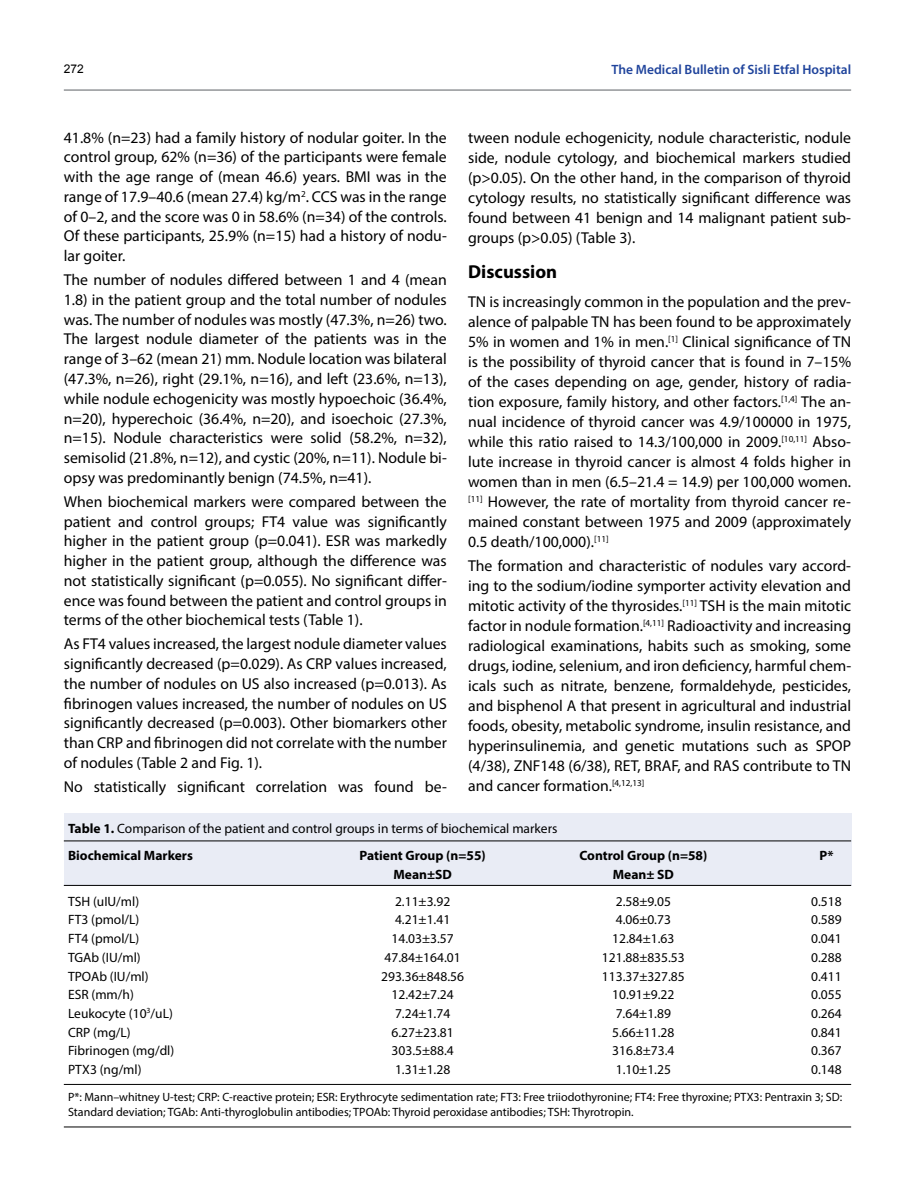
<style>
.page{position:relative;width:915px;height:1191px;background:#fff}
.page>*{position:absolute;margin:0;border:0;box-sizing:border-box;transform-origin:0 0}
.t1{font:700 18.75px "Myriad Pro";color:#000}
.t2{font:15.75px/19.8px "Myriad Pro";color:#000;text-align:justify}
.t3{font:13.5px/27.2px "Myriad Pro";color:#000}
.t4{font:700 13.5px "Myriad Pro";color:#000}
.t5{font:600 13.5px "Myriad Pro";color:#20449c}
.t6{font:12px/14.4px "Myriad Pro";color:#000}
.t7{font:12px "Arial";color:#000}
.s1{font-weight:700}
</style>
<div class="page">
<hr style="left:64px;top:89px;width:786px;height:2px;background:#939598">
<div style="left:64px;top:813px;width:786px;height:72px;background:#e9ecf5"></div>
<hr style="left:64px;top:840px;width:786px;height:1px;background:#000">
<hr style="left:64px;top:1084px;width:786px;height:1px;background:#000">
<hr style="left:64px;top:1126px;width:786px;height:1px;background:#000">
<hr style="left:64px;top:885px;width:786px;height:1px;background:#000">
<p class="t7" style="left:64px;top:60px;width:22px">272</p>
<p class="t5" style="left:611px;top:61px;width:241px">The Medical Bulletin of Sisli Etfal Hospital</p>
<p class="t2" style="left:64px;top:127px;width:384px">41.8% (n=23) had a family history of nodular goiter. In the control group, 62% (n=36) of the participants were female with the age range of (mean 46.6) years. BMI was in the range of 17.9–40.6 (mean 27.4) kg/m<sup>2</sup>. CCS was in the range of 0–2, and the score was 0 in 58.6% (n=34) of the controls.<br>Of these participants, 25.9% (n=15) had a history of nodu&shy;lar goiter.</p>
<p class="t2" style="left:64px;top:270px;width:384px">The number of nodules differed between 1 and 4 (mean 1.8) in the patient group and the total number of nodules was. The number of nodules was mostly (47.3%, n=26) two.<br>The largest nodule diameter of the patients was in the range of 3–62 (mean 21) mm. Nodule location was bilateral (47.3%, n=26), right (29.1%, n=16), and left (23.6%, n=13), while nodule echogenicity was mostly hypoechoic (36.4%, n=20), hyperechoic (36.4%, n=20), and isoechoic (27.3%, n=15). Nodule characteristics were solid (58.2%, n=32), semisolid (21.8%, n=12), and cystic (20%, n=11). Nodule bi&shy;opsy was predominantly benign (74.5%, n=41).</p>
<p class="t2" style="left:64px;top:491px;width:384px">When biochemical markers were compared between the patient and control groups; FT4 value was significantly higher in the patient group (p=0.041). ESR was markedly higher in the patient group, although the difference was not statistically significant (p=0.055). No significant differ&shy;ence was found between the patient and control groups in terms of the other biochemical tests (Table 1).</p>
<p class="t2" style="left:64px;top:634px;width:384px">As FT4 values increased, the largest nodule diameter values significantly decreased (p=0.029). As CRP values increased, the number of nodules on US also increased (p=0.013). As fibrinogen values increased, the number of nodules on US significantly decreased (p=0.003). Other biomarkers other than CRP and fibrinogen did not correlate with the number of nodules (Table 2 and Fig. 1).</p>
<p class="t2" style="left:64px;top:776px;width:384px">No statistically significant correlation was found be-</p>
<p class="t2" style="left:468px;top:127px;width:384px">tween nodule echogenicity, nodule characteristic, nodule side, nodule cytology, and biochemical markers studied (p&gt;0.05). On the other hand, in the comparison of thyroid cytology results, no statistically significant difference was found between 41 benign and 14 malignant patient sub&shy;groups (p&gt;0.05) (Table 3).</p>
<p class="t1" style="left:468px;top:260px;width:91px">Discussion</p>
<p class="t2" style="left:468px;top:291px;width:384px">TN is increasingly common in the population and the prev&shy;alence of palpable TN has been found to be approximately 5% in women and 1% in men.<sup>[1]</sup> Clinical significance of TN is the possibility of thyroid cancer that is found in 7–15% of the cases depending on age, gender, history of radia&shy;tion exposure, family history, and other factors.<sup>[1,4]</sup> The an&shy;nual incidence of thyroid cancer was 4.9/100000 in 1975, while this ratio raised to 14.3/100,000 in 2009.<sup>[10,11]</sup> Abso&shy;lute increase in thyroid cancer is almost 4 folds higher in women than in men (6.5–21.4 = 14.9) per 100,000 women. <sup>[11]</sup> However, the rate of mortality from thyroid cancer re&shy;mained constant between 1975 and 2009 (approximately 0.5 death/100,000).<sup>[11]</sup></p>
<p class="t2" style="left:468px;top:555px;width:384px">The formation and characteristic of nodules vary accord&shy;ing to the sodium/iodine symporter activity elevation and mitotic activity of the thyrosides.<sup>[11]</sup> TSH is the main mitotic factor in nodule formation.<sup>[4,11]</sup> Radioactivity and increasing radiological examinations, habits such as smoking, some drugs, iodine, selenium, and iron deficiency, harmful chem&shy;icals such as nitrate, benzene, formaldehyde, pesticides, and bisphenol A that present in agricultural and industrial foods, obesity, metabolic syndrome, insulin resistance, and hyperinsulinemia, and genetic mutations such as SPOP (4/38), ZNF148 (6/38), RET, BRAF, and RAS contribute to TN and cancer formation.<sup>[4,12,13]</sup></p>
<p class="t3" style="left:68px;top:814px;width:490px"><span class="s1">Table 1.</span> Comparison of the patient and control groups in terms of biochemical markers<br><span class="s1">Biochemical Markers</span></p>
<p class="t4" style="left:359px;top:846px;width:128px">Patient Group (n=55)</p>
<p class="t4" style="left:579px;top:846px;width:129px">Control Group (n=58)</p>
<p class="t4" style="left:819px;top:846px;width:15px">P*</p>
<p class="t4" style="left:393px;top:865px;width:60px">Mean±SD</p>
<p class="t4" style="left:612px;top:865px;width:63px">Mean± SD</p>
<p class="t3" style="left:68px;top:887px;width:73px">TSH (uIU/ml)</p>
<p class="t3" style="left:395px;top:887px;width:57px">2.11±3.92</p>
<p class="t3" style="left:615px;top:887px;width:57px">2.58±9.05</p>
<p class="t3" style="left:811px;top:887px;width:32px">0.518</p>
<p class="t3" style="left:68px;top:906px;width:73px">FT3 (pmol/L)</p>
<p class="t3" style="left:395px;top:906px;width:57px">4.21±1.41</p>
<p class="t3" style="left:615px;top:906px;width:57px">4.06±0.73</p>
<p class="t3" style="left:811px;top:906px;width:32px">0.589</p>
<p class="t3" style="left:68px;top:924px;width:73px">FT4 (pmol/L)</p>
<p class="t3" style="left:391px;top:924px;width:64px">14.03±3.57</p>
<p class="t3" style="left:612px;top:924px;width:64px">12.84±1.63</p>
<p class="t3" style="left:811px;top:924px;width:32px">0.041</p>
<p class="t3" style="left:68px;top:943px;width:74px">TGAb (IU/ml)</p>
<p class="t3" style="left:384px;top:943px;width:77px">47.84±164.01</p>
<p class="t3" style="left:601px;top:943px;width:84px">121.88±835.53</p>
<p class="t3" style="left:811px;top:943px;width:32px">0.288</p>
<p class="t3" style="left:68px;top:962px;width:82px">TPOAb (IU/ml)</p>
<p class="t3" style="left:381px;top:962px;width:84px">293.36±848.56</p>
<p class="t3" style="left:601px;top:962px;width:84px">113.37±327.85</p>
<p class="t3" style="left:811px;top:962px;width:32px">0.411</p>
<p class="t3" style="left:68px;top:981px;width:67px">ESR (mm/h)</p>
<p class="t3" style="left:391px;top:981px;width:64px">12.42±7.24</p>
<p class="t3" style="left:612px;top:981px;width:64px">10.91±9.22</p>
<p class="t3" style="left:811px;top:981px;width:32px">0.055</p>
<p class="t3" style="left:68px;top:999px;width:106px">Leukocyte (10<sup>3</sup>/uL)</p>
<p class="t3" style="left:395px;top:999px;width:57px">7.24±1.74</p>
<p class="t3" style="left:615px;top:999px;width:57px">7.64±1.89</p>
<p class="t3" style="left:811px;top:999px;width:32px">0.264</p>
<p class="t3" style="left:68px;top:1018px;width:64px">CRP (mg/L)</p>
<p class="t3" style="left:391px;top:1018px;width:64px">6.27±23.81</p>
<p class="t3" style="left:612px;top:1018px;width:64px">5.66±11.28</p>
<p class="t3" style="left:811px;top:1018px;width:32px">0.841</p>
<p class="t3" style="left:68px;top:1037px;width:108px">Fibrinogen (mg/dl)</p>
<p class="t3" style="left:391px;top:1037px;width:64px">303.5±88.4</p>
<p class="t3" style="left:612px;top:1037px;width:64px">316.8±73.4</p>
<p class="t3" style="left:811px;top:1037px;width:32px">0.367</p>
<p class="t3" style="left:68px;top:1055px;width:75px">PTX3 (ng/ml)</p>
<p class="t3" style="left:395px;top:1055px;width:57px">1.31±1.28</p>
<p class="t3" style="left:615px;top:1055px;width:57px">1.10±1.25</p>
<p class="t3" style="left:811px;top:1055px;width:32px">0.148</p>
<p class="t6" style="left:68px;top:1089px;width:775px">P*: Mann–whitney U-test; CRP: C-reactive protein; ESR: Erythrocyte sedimentation rate; FT3: Free triiodothyronine; FT4: Free thyroxine; PTX3: Pentraxin 3; SD:<br>Standard deviation; TGAb: Anti-thyroglobulin antibodies; TPOAb: Thyroid peroxidase antibodies; TSH: Thyrotropin.</p>
</div>
